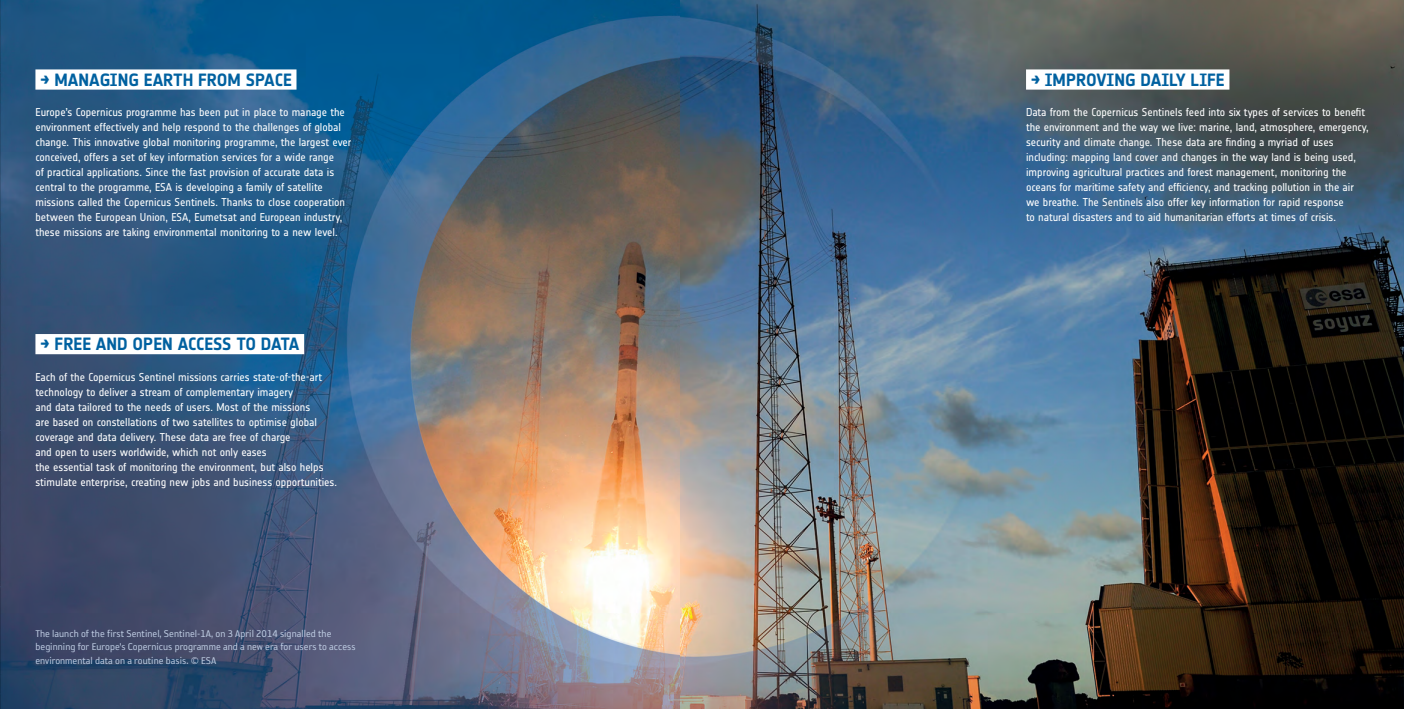
<style>
.page{position:relative;width:1404px;height:709px;background:#fff}
.page>*{position:absolute;margin:0;border:0;box-sizing:border-box;transform-origin:0 0}
.t1{font:700 17.5px "Notes Esa";color:#0061a0}
.t2{font:11.25px/15px "Notes Esa";letter-spacing:-.005em;color:#fff}
.t3{font:11.25px/13.8px "Reykjavik One OT A Gauge";color:#c0cee4}
</style>
<div class="page">
<img style="left:0;top:0;width:680px;height:709px">
<img style="left:680px;top:0;width:723px;height:709px">
<div style="left:35px;top:69px;width:261px;height:21px;background:#fff"></div>
<div style="left:35px;top:334px;width:269px;height:20px;background:#fff"></div>
<div style="left:1025px;top:69px;width:204px;height:21px;background:#fff"></div>
<h1 class="t1" style="left:40px;top:69px;width:253px">→ MANAGING EARTH FROM SPACE</h1>
<p class="t2" style="left:35px;top:105px;width:317px">Europe’s Copernicus programme has been put in place to manage the environment effectively and help respond to the challenges of global change. This innovative global monitoring programme, the largest ever conceived, offers a set of key information services for a wide range<br>of practical applications. Since the fast provision of accurate data is central to the programme, ESA is developing a family of satellite missions called the Copernicus Sentinels. Thanks to close cooperation between the European Union, ESA, Eumetsat and European industry, these missions are taking environmental monitoring to a new level.</p>
<h1 class="t1" style="left:40px;top:334px;width:261px">→ FREE AND OPEN ACCESS TO DATA</h1>
<p class="t2" style="left:35px;top:369px;width:303px">Each of the Copernicus Sentinel missions carries state-of-the-art technology to deliver a stream of complementary imagery<br>and data tailored to the needs of users. Most of the missions<br>are based on constellations of two satellites to optimise global coverage and data delivery. These data are free of charge<br>and open to users worldwide, which not only eases<br>the essential task of monitoring the environment, but also helps stimulate enterprise, creating new jobs and business opportunities.</p>
<p class="t3" style="left:35px;top:626px;width:321px">The launch of the first Sentinel, Sentinel-1A, on 3 April 2014 signalled the beginning for Europe’s Copernicus programme and a new era for users to access environmental data on a routine basis. © ESA</p>
<h1 class="t1" style="left:1030px;top:69px;width:195px">→ IMPROVING DAILY LIFE</h1>
<p class="t2" style="left:1025px;top:105px;width:344px">Data from the Copernicus Sentinels feed into six types of services to benefit the environment and the way we live: marine, land, atmosphere, emergency, security and climate change. These data are finding a myriad of uses including: mapping land cover and changes in the way land is being used, improving agricultural practices and forest management, monitoring the oceans for maritime safety and efficiency, and tracking pollution in the air we breathe. The Sentinels also offer key information for rapid response<br>to natural disasters and to aid humanitarian efforts at times of crisis.</p>
</div>
